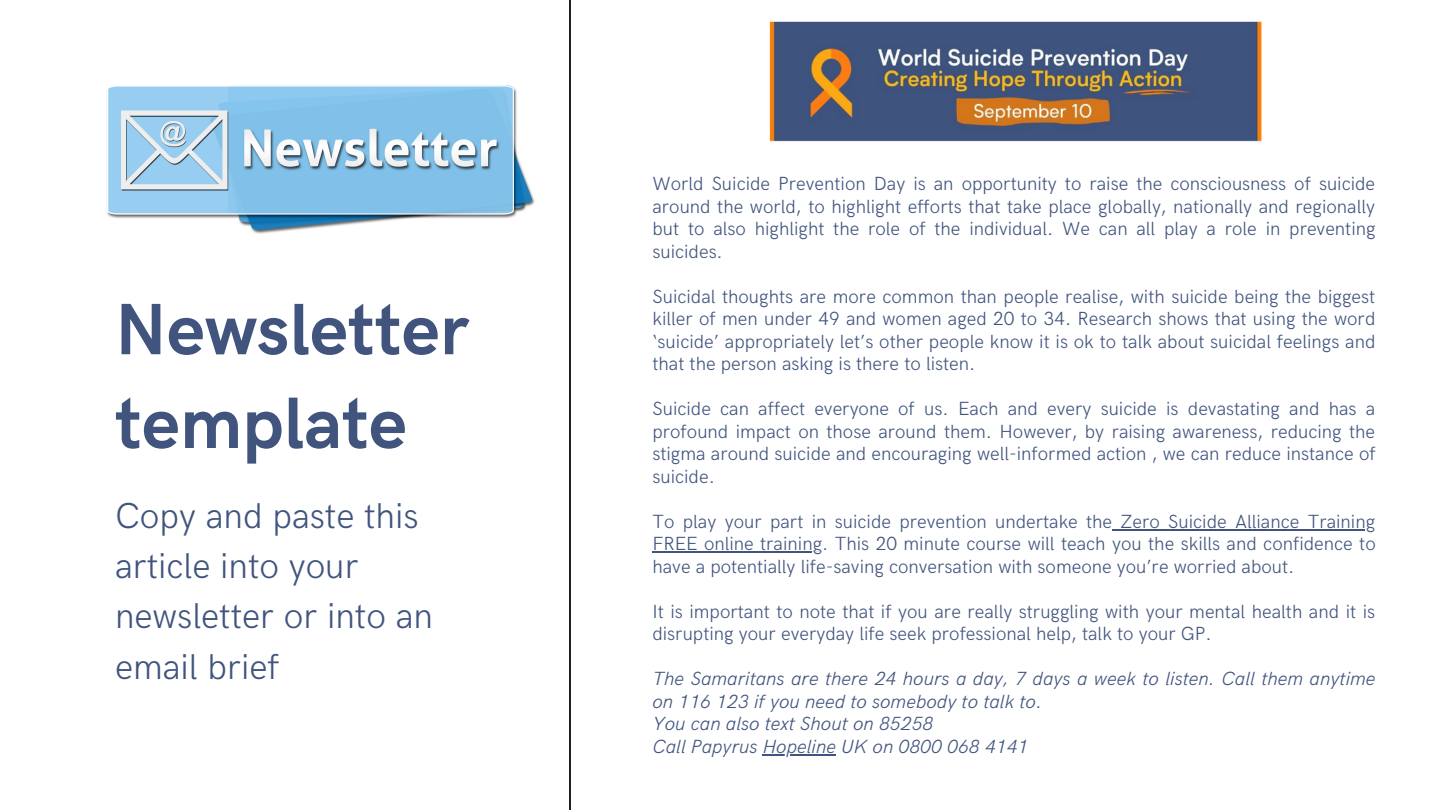
<style>
.page{position:relative;width:1440px;height:810px;background:#fff}
.page>*{position:absolute;margin:0;border:0;box-sizing:border-box;transform-origin:0 0}
.t1{font:700 73px/93.8px "HK Grotesk";color:#40547e}
.t2{font:300 36px/50.2px "HK Grotesk";color:#40547e}
.t3{font:300 19.1px/22.5px "HK Grotesk";color:#40547e;text-align:justify}
.t4{font:italic 300 19.1px/22.5px "HK Grotesk";color:#40547e}
</style>
<div class="page">
<hr style="left:569px;top:0;width:2px;height:810px;background:#231f20">
<img style="left:107px;top:85px;width:428px;height:149px">
<hr style="left:1112px;top:529px;width:263px;height:2px;background:#40547e">
<hr style="left:652px;top:552px;width:170px;height:1px;background:#40547e">
<hr style="left:763px;top:754px;width:73px;height:2px;background:#40547e">
<img style="left:769px;top:21px;width:493px;height:121px">
<h1 class="t1" style="left:115px;top:285px;width:355px">Newsletter template</h1>
<h2 class="t2" style="left:115px;top:492px;width:319px">Copy and paste this article into your newsletter or into an email brief</h2>
<p class="t3" style="left:652px;top:173px;width:725px">World Suicide Prevention Day is an opportunity to raise the consciousness of suicide around the world, to highlight efforts that take place globally, nationally and regionally but to also highlight the role of the individual. We can all play a role in preventing suicides.</p>
<p class="t3" style="left:652px;top:286px;width:725px">Suicidal thoughts are more common than people realise, with suicide being the biggest killer of men under 49 and women aged 20 to 34. Research shows that using the word ‘suicide’ appropriately let’s other people know it is ok to talk about suicidal feelings and that the person asking is there to listen.</p>
<p class="t3" style="left:652px;top:398px;width:725px">Suicide can affect everyone of us. Each and every suicide is devastating and has a profound impact on those around them. However, by raising awareness, reducing the stigma around suicide and encouraging well-informed action , we can reduce instance of suicide.</p>
<p class="t3" style="left:652px;top:511px;width:725px">To play your part in suicide prevention undertake the Zero Suicide Alliance Training FREE online training. This 20 minute course will teach you the skills and confidence to have a potentially life-saving conversation with someone you’re worried about.</p>
<p class="t3" style="left:652px;top:601px;width:724px">It is important to note that if you are really struggling with your mental health and it is disrupting your everyday life seek professional help, talk to your GP.</p>
<p class="t4" style="left:652px;top:668px;width:725px">The Samaritans are there 24 hours a day, 7 days a week to listen. Call them anytime on 116 123 if you need to somebody to talk to.<br>You can also text Shout on 85258<br>Call Papyrus Hopeline UK on 0800 068 4141</p>
</div>
